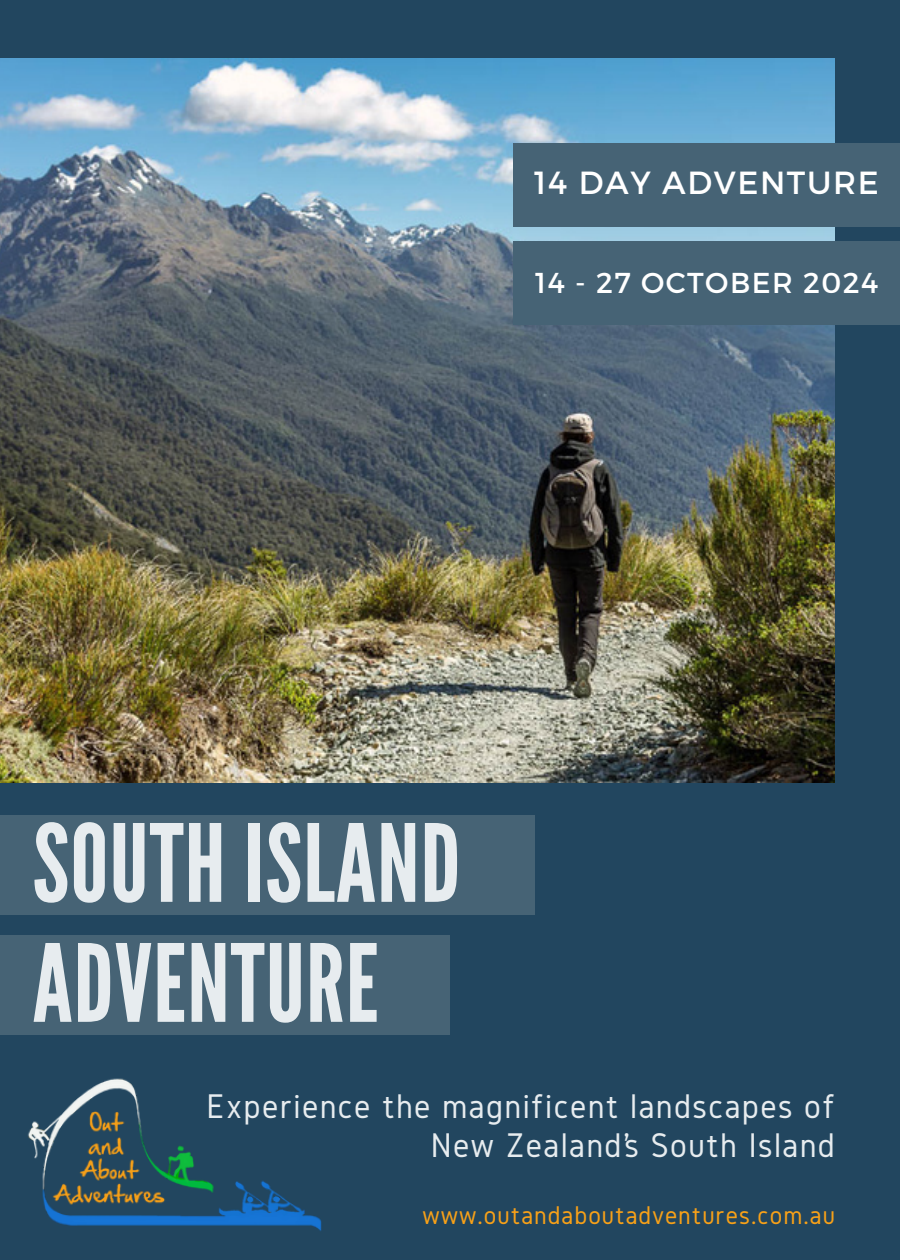
<style>
.page{position:relative;width:900px;height:1260px;background:#22465f}
.page>*{position:absolute;margin:0;border:0;box-sizing:border-box;transform-origin:0 0}
.t1{font:107.25px/120px "League Gothic";letter-spacing:.01em;color:#e7ecef}
.t2{font:35.5px "Gidole";letter-spacing:.04em;color:#e7ecef}
.t3{font:32px "Montserrat";letter-spacing:.05em;color:#fff}
.t4{font:28.75px "Montserrat";letter-spacing:.05em;color:#fff}
.t5{font:26.75px "Gidole";letter-spacing:.04em;color:#f8a118}
</style>
<div class="page">
<img style="left:0;top:59px;width:834px;height:723px">
<div style="left:0;top:936px;width:450px;height:99px;background:#466375"></div>
<div style="left:0;top:815px;width:534px;height:100px;background:#466375"></div>
<img style="left:28px;top:1078px;width:294px;height:153px">
<div style="left:513px;top:143px;width:387px;height:84px;background:#466375"></div>
<div style="left:513px;top:241px;width:387px;height:83px;background:#466375"></div>
<p class="t3" style="left:534px;top:161px;width:346px">14 DAY ADVENTURE</p>
<p class="t4" style="left:535px;top:264px;width:345px">14 - 27 OCTOBER 2024</p>
<p class="t1" style="left:33px;top:806px;width:429px">SOUTH ISLAND<br>ADVENTURE</p>
<p class="t2" style="left:207px;top:1086px;width:630px">Experience the magnificent landscapes of</p>
<p class="t2" style="left:431px;top:1126px;width:406px">New Zealand’s South Island</p>
<p class="t5" style="left:422px;top:1201px;width:414px">www.outandaboutadventures.com.au</p>
</div>
